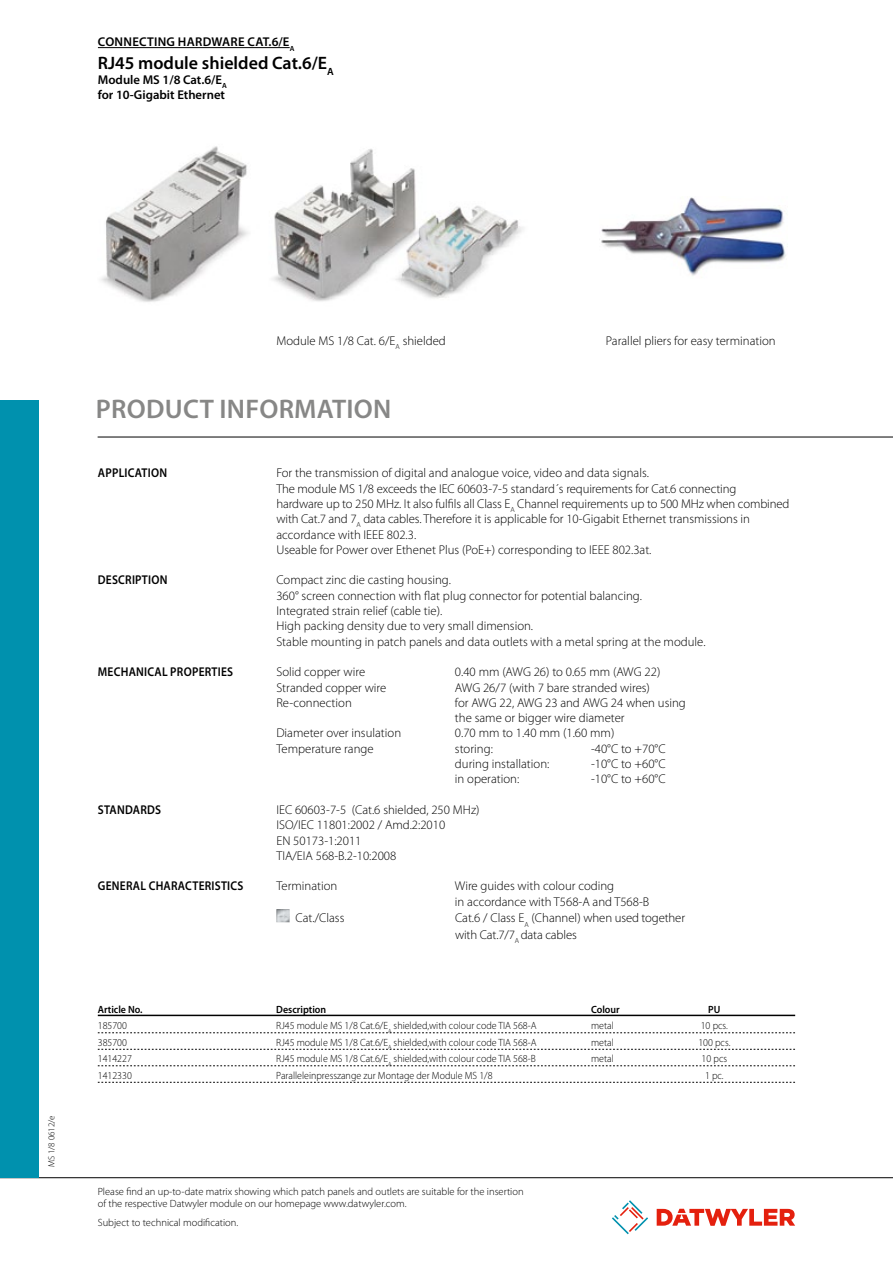
<style>
.page{position:relative;width:893px;height:1263px;background:#fff}
.page>*{position:absolute;margin:0;border:0;box-sizing:border-box;transform-origin:0 0}
.t1{font:600 27px "Myriad Pro";letter-spacing:.01em;color:#878786}
.t2{font:600 18px "Myriad Pro";color:#000}
.t3{font:300 12.75px/15.3px "Myriad Pro";color:#000}
.t4{font:600 12.75px "Myriad Pro";letter-spacing:.02em;color:#000;scale:.9 1}
.t5{font:600 12.75px/15.3px "Myriad Pro";color:#000}
.t6{font:600 12.75px "Myriad Pro";letter-spacing:.02em;color:#000}
.t7{font:300 10.5px "Myriad Pro";color:#000;scale:.95 1}
.t8{font:300 10.5px/12.6px "Myriad Pro";color:#000}
.t9{font:600 10.5px "Myriad Pro";color:#000;scale:.95 1}
.t10{font:300 9px "Myriad Pro";color:#000}
</style>
<div class="page">
<hr style="left:98px;top:437px;width:795px;height:1px;background:#000">
<svg style="left:612px;top:1200px;width:36px;height:34px"></svg>
<svg style="left:657px;top:1209px;width:138px;height:17px"></svg>
<hr style="left:0;top:1177px;width:893px;height:1px;background:#000">
<div style="left:0;top:400px;width:38px;height:777px;background:#0091ae"></div>
<img style="left:272px;top:149px;width:251px;height:153px">
<img style="left:601px;top:197px;width:185px;height:79px">
<img style="left:101px;top:146px;width:148px;height:156px">
<hr style="left:98px;top:47px;width:192px;height:1px;background:#000">
<hr style="left:98px;top:1015px;width:697px;height:1px;background:#000">
<svg style="left:98px;top:1032px;width:697px;height:1px"></svg>
<svg style="left:98px;top:1049px;width:697px;height:1px"></svg>
<svg style="left:98px;top:1065px;width:697px;height:1px"></svg>
<svg style="left:98px;top:1082px;width:697px;height:1px"></svg>
<img style="left:276px;top:909px;width:14px;height:13px">
<p class="t6" style="left:98px;top:34px;width:198px">CONNECTING HARDWARE CAT.6/E<sub>A</sub></p>
<h2 class="t2" style="left:98px;top:51px;width:237px">RJ45 MODULE SHIELDED CAT.6/E<sub>A</sub></h2>
<p class="t5" style="left:98px;top:72px;width:130px">MODULE MS 1/8 CAT.6/E<sub>A<br></sub>FOR 10-GIGABIT ETHERNET</p>
<p class="t10" style="left:46px;top:1167px;width:54px;rotate:-90deg">MS 1/8 0612/e</p>
<p class="t3" style="left:276px;top:333px;width:171px">Module MS 1/8 Cat. 6/E<sub>A</sub> shielded</p>
<p class="t3" style="left:606px;top:333px;width:171px">Parallel pliers for easy termination</p>
<h1 class="t1" style="left:96px;top:392px;width:297px">PRODUCT INFORMATION</h1>
<p class="t4" style="left:98px;top:465px;width:77px">APPLICATION</p>
<p class="t4" style="left:98px;top:572px;width:17px">DESCR</p>
<p class="t4" style="left:132px;top:572px;width:39px">IPTION</p>
<p class="t4" style="left:98px;top:664px;width:144px">MECHAN ICAL PROPERTIES</p>
<p class="t4" style="left:98px;top:801px;width:22px">STANDARDS</p>
<p class="t4" style="left:98px;top:878px;width:18px">GENERA</p>
<p class="t4" style="left:140px;top:878px;width:35px">L CHARAC</p>
<p class="t4" style="left:192px;top:878px;width:51px">TERISTICS</p>
<p class="t3" style="left:276px;top:465px;width:515px">For the transmission of digital and analogue voice, video and data signals.<br>The module MS 1/8 exceeds the IEC 60603-7-5 standard´s requirements for Cat.6 connecting<br>hardware up to 250 MHz. It also fulfils all Class E<sub>A</sub> Channel requirements up to 500 MHz when combined with Cat.7 and 7<sub>A</sub> data cables. Therefore it is applicable for 10-Gigabit Ethernet transmissions in accordance with IEEE 802.3.<br>Useable for Power over Ethenet Plus (PoE+) corresponding to IEEE 802.3at.</p>
<p class="t3" style="left:276px;top:572px;width:431px">Compact zinc die casting housing.<br>360° screen connection with flat plug connector for potential balancing.<br>Integrated strain relief (cable tie).<br>High packing density due to very small dimension.<br>Stable mounting in patch panels and data outlets with a metal spring at the module.</p>
<p class="t3" style="left:276px;top:664px;width:90px">Solid copper wire</p>
<p class="t3" style="left:455px;top:664px;width:207px">0.40 mm (AWG 26) to 0.65 mm (AWG 22)</p>
<p class="t3" style="left:276px;top:679px;width:112px">Stranded copper wire</p>
<p class="t3" style="left:455px;top:679px;width:197px">AWG 26/7 (with 7 bare stranded wires)</p>
<p class="t3" style="left:276px;top:695px;width:77px">Re-connection</p>
<p class="t3" style="left:455px;top:695px;width:232px">for AWG 22, AWG 23 and AWG 24 when using the same or bigger wire diameter</p>
<p class="t3" style="left:276px;top:725px;width:126px">Diameter over insulation</p>
<p class="t3" style="left:455px;top:725px;width:161px">0.70 mm to 1.40 mm (1.60 mm)</p>
<p class="t3" style="left:276px;top:741px;width:99px">Temperature range</p>
<p class="t3" style="left:455px;top:741px;width:39px">storing:</p>
<p class="t3" style="left:591px;top:741px;width:76px">-40°C to +70°C</p>
<p class="t3" style="left:455px;top:756px;width:96px">during installation:</p>
<p class="t3" style="left:591px;top:756px;width:76px">-10°C to +60°C</p>
<p class="t3" style="left:455px;top:771px;width:66px">in operation:</p>
<p class="t3" style="left:591px;top:771px;width:76px">-10°C to +60°C</p>
<p class="t3" style="left:276px;top:802px;width:205px">IEC 60603-7-5 (Cat.6 shielded, 250 MHz)<br>ISO/IEC 11801:2002 / Amd.2:2010<br>EN 50173-1:2011<br>TIA/EIA 568-B.2-10:2008</p>
<p class="t3" style="left:276px;top:878px;width:63px">Termination</p>
<p class="t3" style="left:455px;top:878px;width:196px">Wire guides with colour coding<br>in accordance with T568-A and T568-B</p>
<p class="t3" style="left:296px;top:910px;width:50px">Cat./Class</p>
<p class="t3" style="left:455px;top:910px;width:232px;line-height:16.5px">Cat.6 / Class E<sub>A</sub> (Channel) when used together with Cat.7/7<sub>A</sub> data cables</p>
<p class="t9" style="left:98px;top:1002px;width:49px">ARTICLE NO.</p>
<p class="t9" style="left:276px;top:1002px;width:54px">DESCRIPTION</p>
<p class="t9" style="left:591px;top:1002px;width:32px">COLOUR</p>
<p class="t9" style="left:708px;top:1002px;width:14px">PU</p>
<p class="t7" style="left:98px;top:1019px;width:32px">185700</p>
<p class="t7" style="left:276px;top:1019px;width:275px">RJ45 module MS 1/8 Cat.6/E<sub>A</sub> shielded,with colour code TIA 568-A</p>
<p class="t7" style="left:591px;top:1019px;width:25px">metal</p>
<p class="t7" style="left:701px;top:1019px;width:30px">10 pcs.</p>
<p class="t7" style="left:98px;top:1036px;width:32px">385700</p>
<p class="t7" style="left:276px;top:1036px;width:275px">RJ45 module MS 1/8 Cat.6/E<sub>A</sub> shielded,with colour code TIA 568-A</p>
<p class="t7" style="left:591px;top:1036px;width:25px">metal</p>
<p class="t7" style="left:698px;top:1036px;width:35px">100 pcs.</p>
<p class="t7" style="left:98px;top:1052px;width:37px">1414227</p>
<p class="t7" style="left:276px;top:1052px;width:275px">RJ45 module MS 1/8 Cat.6/E<sub>A</sub> shielded,with colour code TIA 568-B</p>
<p class="t7" style="left:591px;top:1052px;width:25px">metal</p>
<p class="t7" style="left:702px;top:1052px;width:28px">10 pcs</p>
<p class="t7" style="left:98px;top:1069px;width:37px">1412330</p>
<p class="t7" style="left:276px;top:1069px;width:229px">Paralleleinpresszange zur Montage der Module MS 1/8</p>
<p class="t7" style="left:705px;top:1069px;width:21px">1 pc.</p>
<p class="t8" style="left:98px;top:1185px;width:427px">Please find an up-to-date matrix showing which patch panels and outlets are suitable for the insertion of the respective Datwyler module on our homepage www.datwyler.com.</p>
<p class="t8" style="left:98px;top:1216px;width:142px">Subject to technical modification.</p>
</div>
